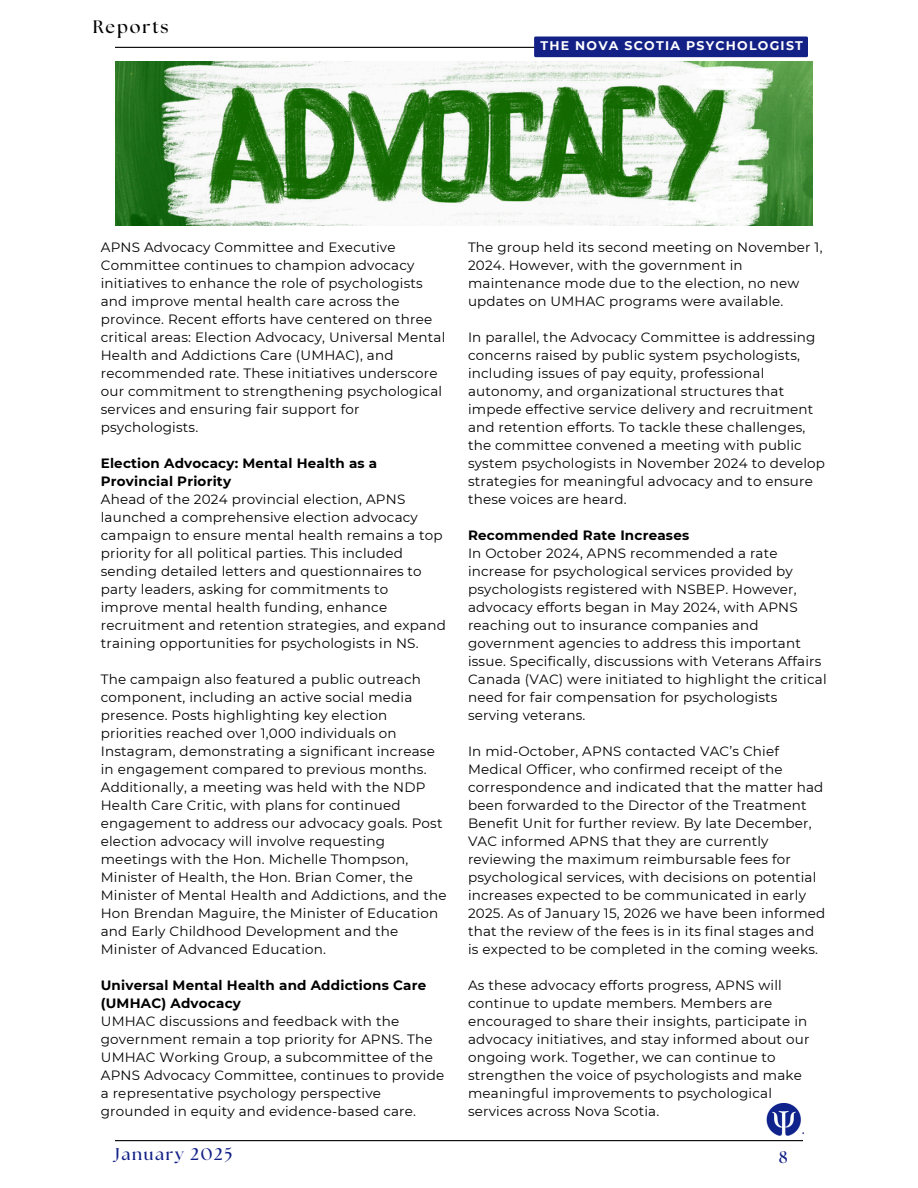
<style>
.page{position:relative;width:918px;height:1188px;background:#fff}
.page>*{position:absolute;margin:0;border:0;box-sizing:border-box;transform-origin:0 0}
.t1{font:700 18px "The Seasons";letter-spacing:.1em;color:#000}
.t2{font:700 16.95px "The Seasons";letter-spacing:.1em;color:#132187}
.t3{font:13.5px/18px "Montserrat";letter-spacing:.015em;color:#000}
.t4{font:700 13.5px/18px "Montserrat";letter-spacing:.015em;color:#000}
.t5{font:700 12.45px "Montserrat";letter-spacing:.1em;color:#fff}
</style>
<div class="page">
<hr style="left:115px;top:47px;width:688px;height:1px;background:#000">
<hr style="left:115px;top:1140px;width:688px;height:1px;background:#000">
<img style="left:766px;top:1104px;width:37px;height:31px">
<div style="left:534px;top:37px;width:274px;height:20px;background:#132187"></div>
<img style="left:115px;top:61px;width:697px;height:164px">
<p class="t1" style="left:93px;top:19px;width:77px">Reports</p>
<p class="t5" style="left:540px;top:38px;width:264px">THE NOVA SCOTIA PSYCHOLOGIST</p>
<h1 class="t3" style="left:101px;top:238px;width:346px">APNS Advocacy Committee and Executive Committee continues to champion advocacy initiatives to enhance the role of psychologists and improve mental health care across the province. Recent efforts have centered on three critical areas: Election Advocacy, Universal Mental Health and Addictions Care (UMHAC), and recommended rate. These initiatives underscore our commitment to strengthening psychological services and ensuring fair support for psychologists.</h1>
<p class="t4" style="left:101px;top:454px;width:278px">Election Advocacy: Mental Health as a<br>Provincial Priority</p>
<p class="t3" style="left:101px;top:490px;width:347px">Ahead of the 2024 provincial election, APNS launched a comprehensive election advocacy campaign to ensure mental health remains a top priority for all political parties. This included sending detailed letters and questionnaires to party leaders, asking for commitments to improve mental health funding, enhance recruitment and retention strategies, and expand training opportunities for psychologists in NS.</p>
<p class="t3" style="left:101px;top:670px;width:347px">The campaign also featured a public outreach component, including an active social media presence. Posts highlighting key election priorities reached over 1,000 individuals on Instagram, demonstrating a significant increase in engagement compared to previous months.<br>Additionally, a meeting was held with the NDP Health Care Critic, with plans for continued engagement to address our advocacy goals. Post election advocacy will involve requesting meetings with the Hon. Michelle Thompson, Minister of Health, the Hon. Brian Comer, the Minister of Mental Health and Addictions, and the Hon Brendan Maguire, the Minister of Education and Early Childhood Development and the Minister of Advanced Education.</p>
<p class="t4" style="left:101px;top:976px;width:327px">Universal Mental Health and Addictions Care (UMHAC) Advocacy</p>
<p class="t3" style="left:101px;top:1012px;width:345px">UMHAC discussions and feedback with the government remain a top priority for APNS. The UMHAC Working Group, a subcommittee of the APNS Advocacy Committee, continues to provide a representative psychology perspective grounded in equity and evidence-based care.</p>
<p class="t3" style="left:468px;top:238px;width:356px">The group held its second meeting on November 1, 2024. However, with the government in maintenance mode due to the election, no new updates on UMHAC programs were available.</p>
<p class="t3" style="left:468px;top:328px;width:359px">In parallel, the Advocacy Committee is addressing concerns raised by public system psychologists, including issues of pay equity, professional autonomy, and organizational structures that impede effective service delivery and recruitment and retention efforts. To tackle these challenges, the committee convened a meeting with public system psychologists in November 2024 to develop strategies for meaningful advocacy and to ensure these voices are heard.</p>
<p class="t4" style="left:468px;top:526px;width:223px">Recommended Rate Increases</p>
<p class="t3" style="left:468px;top:544px;width:360px">In October 2024, APNS recommended a rate increase for psychological services provided by psychologists registered with NSBEP. However, advocacy efforts began in May 2024, with APNS reaching out to insurance companies and government agencies to address this important issue. Specifically, discussions with Veterans Affairs Canada (VAC) were initiated to highlight the critical need for fair compensation for psychologists serving veterans.</p>
<p class="t3" style="left:468px;top:742px;width:359px">In mid-October, APNS contacted VAC’s Chief Medical Officer, who confirmed receipt of the correspondence and indicated that the matter had been forwarded to the Director of the Treatment Benefit Unit for further review. By late December, VAC informed APNS that they are currently reviewing the maximum reimbursable fees for psychological services, with decisions on potential increases expected to be communicated in early 2025. As of January 15, 2026 we have been informed that the review of the fees is in its final stages and is expected to be completed in the coming weeks.</p>
<p class="t3" style="left:468px;top:976px;width:343px">As these advocacy efforts progress, APNS will continue to update members. Members are encouraged to share their insights, participate in advocacy initiatives, and stay informed about our ongoing work. Together, we can continue to strengthen the voice of psychologists and make meaningful improvements to psychological services across Nova Scotia.</p>
<p class="t2" style="left:115px;top:1146px;width:119px">January 2025</p>
<p class="t2" style="left:779px;top:1149px;width:10px">8</p>
</div>
